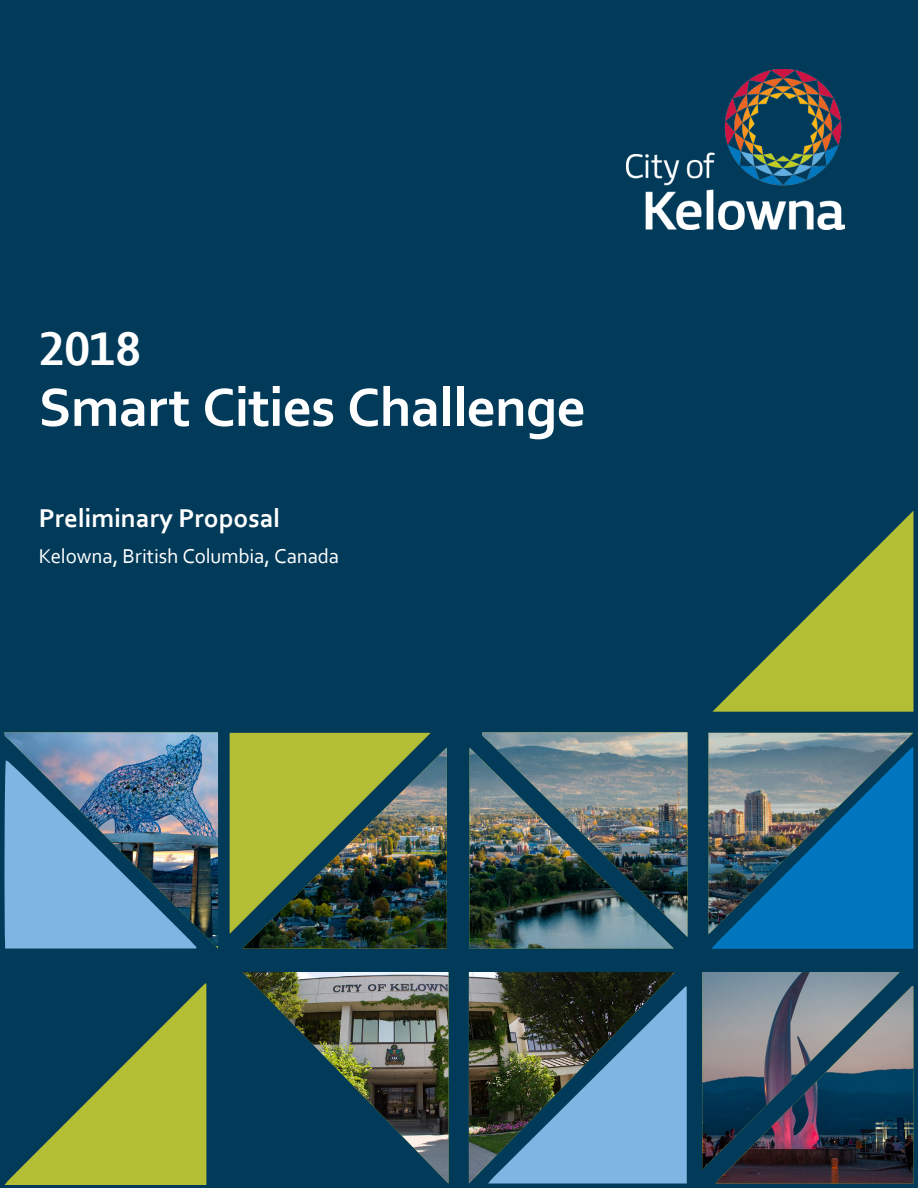
<style>
.page{position:relative;width:918px;height:1188px;background:#023b5a}
.page>*{position:absolute;margin:0;border:0;box-sizing:border-box;transform-origin:0 0}
.wht_bold_headings_bo{font:700 56.4px "Corbel";letter-spacing:-.015em;color:#fff}
.wht_bold_headings_bo-2{font:700 49.5px "Corbel";color:#fff}
.wht_bold_headings_bo-3{font:700 27px "Corbel";letter-spacing:-.005em;color:#fff}
.wht_bold_headings_bo-4{font:21px "Corbel";letter-spacing:-.005em;color:#fff}
</style>
<div class="page">
<img style="left:626px;top:69px;width:218px;height:160px">
<img style="left:4px;top:732px;width:214px;height:214px">
<img style="left:702px;top:972px;width:211px;height:212px">
<svg style="left:4px;top:983px;width:202px;height:202px"></svg>
<svg style="left:675px;top:986px;width:12px;height:198px;background:#78afdb"></svg>
<img style="left:4px;top:760px;width:193px;height:189px">
<img style="left:242px;top:972px;width:433px;height:212px">
<img style="left:242px;top:732px;width:669px;height:217px">
<img style="left:230px;top:733px;width:201px;height:201px">
<svg style="left:712px;top:511px;width:202px;height:201px"></svg>
<img style="left:711px;top:747px;width:202px;height:202px">
<p class="wht_bold_headings_bo-2" style="left:39px;top:318px;width:104px">2018</p>
<p class="wht_bold_headings_bo" style="left:39px;top:372px;width:549px">Smart Cities Challenge</p>
<p class="wht_bold_headings_bo-3" style="left:39px;top:501px;width:243px">Preliminary Proposal</p>
<p class="wht_bold_headings_bo-4" style="left:39px;top:543px;width:302px">Kelowna, British Columbia, Canada</p>
</div>
